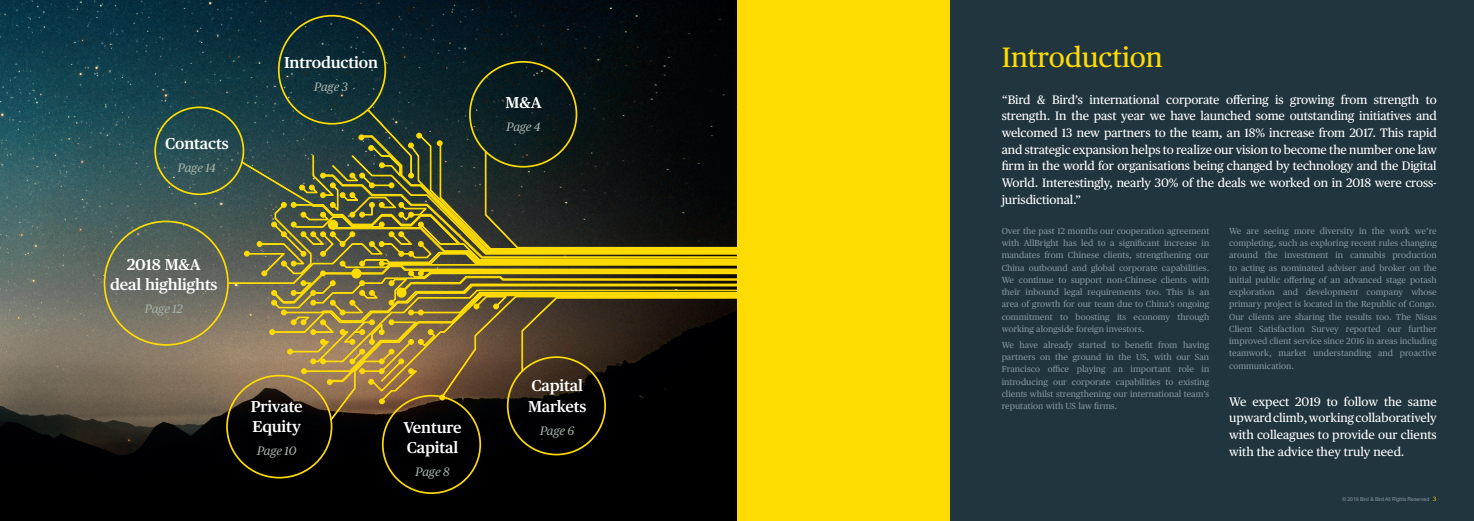
<style>
.page{position:relative;width:1474px;height:521px;background:#fff}
.page>*{position:absolute;margin:0;border:0;box-sizing:border-box;transform-origin:0 0}
.t1{font:28px "Publico Text";color:#ffdc01}
.t2{font:600 15.75px/20.1px "Publico Text";letter-spacing:-.01em;color:#fff}
.Intro_paragraph{font:12.25px/16.6px "Publico Text";letter-spacing:-.01em;color:#fff;text-align:justify}
.Main_bullet{font:12.25px/16.6px "Publico Text";color:#fff;text-align:justify}
.t3{font:italic 12.25px "Publico Text";letter-spacing:-.02em;color:#a4b1aa}
.Main_bullet-2{font:8.75px/12.2px "Publico Text";color:#83969f;text-align:justify}
.Breadcrumb{font:5.25px "Arial";letter-spacing:-.02em;color:#83969f}
.s1{font-family:"Publico Text";font-size:6.12px;color:#ffdc01}
</style>
<div class="page">
<div style="left:0;top:0;width:1473px;height:521px;background:#21353f"></div>
<img style="left:0;top:0;width:737px;height:521px">
<div style="left:737px;top:0;width:212px;height:521px;background:#ffdc01"></div>
<img style="left:228px;top:109px;width:509px;height:312px">
<div style="left:154px;top:106px;width:90px;height:89px;border:2px solid #ffdc01;border-radius:50%"></div>
<div style="left:382px;top:395px;width:99px;height:99px;border:2px solid #ffdc01;border-radius:50%"></div>
<p class="t2" style="left:165px;top:132px;width:65px">Contacts</p>
<p class="t3" style="left:178px;top:158px;width:40px">Page 14</p>
<p class="t2" style="left:284px;top:51px;width:95px">Introduction</p>
<p class="t3" style="left:314px;top:77px;width:35px">Page 3</p>
<p class="t2" style="left:505px;top:91px;width:38px">M&amp;A</p>
<p class="t3" style="left:506px;top:118px;width:36px">Page 4</p>
<p class="t2" style="left:110px;top:253px;width:109px;text-align:center">2018 M&amp;A deal highlights</p>
<p class="t3" style="left:145px;top:299px;width:39px">Page 12</p>
<p class="t2" style="left:251px;top:395px;width:53px">Private<br>Equity</p>
<p class="t3" style="left:257px;top:442px;width:41px">Page 10</p>
<p class="t2" style="left:528px;top:375px;width:60px">Capital<br>Markets</p>
<p class="t2" style="left:403px;top:416px;width:60px">Venture</p>
<p class="t3" style="left:540px;top:421px;width:36px">Page 6</p>
<p class="t2" style="left:407px;top:436px;width:53px">Capital</p>
<p class="t3" style="left:415px;top:462px;width:36px">Page 8</p>
<p class="t1" style="left:1001px;top:36px;width:163px">Introduction</p>
<p class="Intro_paragraph" style="left:1001px;top:90px;width:436px">“Bird &amp; Bird’s international corporate offering is growing from strength to strength. In the past year we have launched some outstanding initiatives and welcomed 13 new partners to the team, an 18% increase from 2017. This rapid and strategic expansion helps to realize our vision to become the number one law firm in the world for organisations being changed by technology and the Digital World. Interestingly, nearly 30% of the deals we worked on in 2018 were cross&shy;jurisdictional.”</p>
<p class="Main_bullet-2" style="left:1001px;top:224px;width:209px">Over the past 12 months our cooperation agreement with AllBright has led to a significant increase in mandates from Chinese clients, strengthening our China outbound and global corporate capabilities.<br>We continue to support non-Chinese clients with their inbound legal requirements too. This is an area of growth for our team due to China’s ongoing commitment to boosting its economy through working alongside foreign investors.</p>
<p class="Main_bullet-2" style="left:1001px;top:338px;width:209px">We have already started to benefit from having partners on the ground in the US, with our San Francisco office playing an important role in introducing our corporate capabilities to existing clients whilst strengthening our international team’s reputation with US law firms.</p>
<p class="Main_bullet-2" style="left:1229px;top:224px;width:209px">We are seeing more diversity in the work we’re completing, such as exploring recent rules changing around the investment in cannabis production to acting as nominated adviser and broker on the initial public offering of an advanced stage potash exploration and development company whose primary project is located in the Republic of Congo.<br>Our clients are sharing the results too. The Nisus Client Satisfaction Survey reported our further improved client service since 2016 in areas including teamwork, market understanding and proactive communication.</p>
<p class="Main_bullet" style="left:1229px;top:392px;width:209px">We expect 2019 to follow the same upward climb, working collaboratively with colleagues to provide our clients with the advice they truly need.</p>
<p class="Breadcrumb" style="left:1342px;top:495px;width:95px">© 2019 Bird &amp; Bird All Rights Reserved <span class="s1">3</span></p>
</div>
